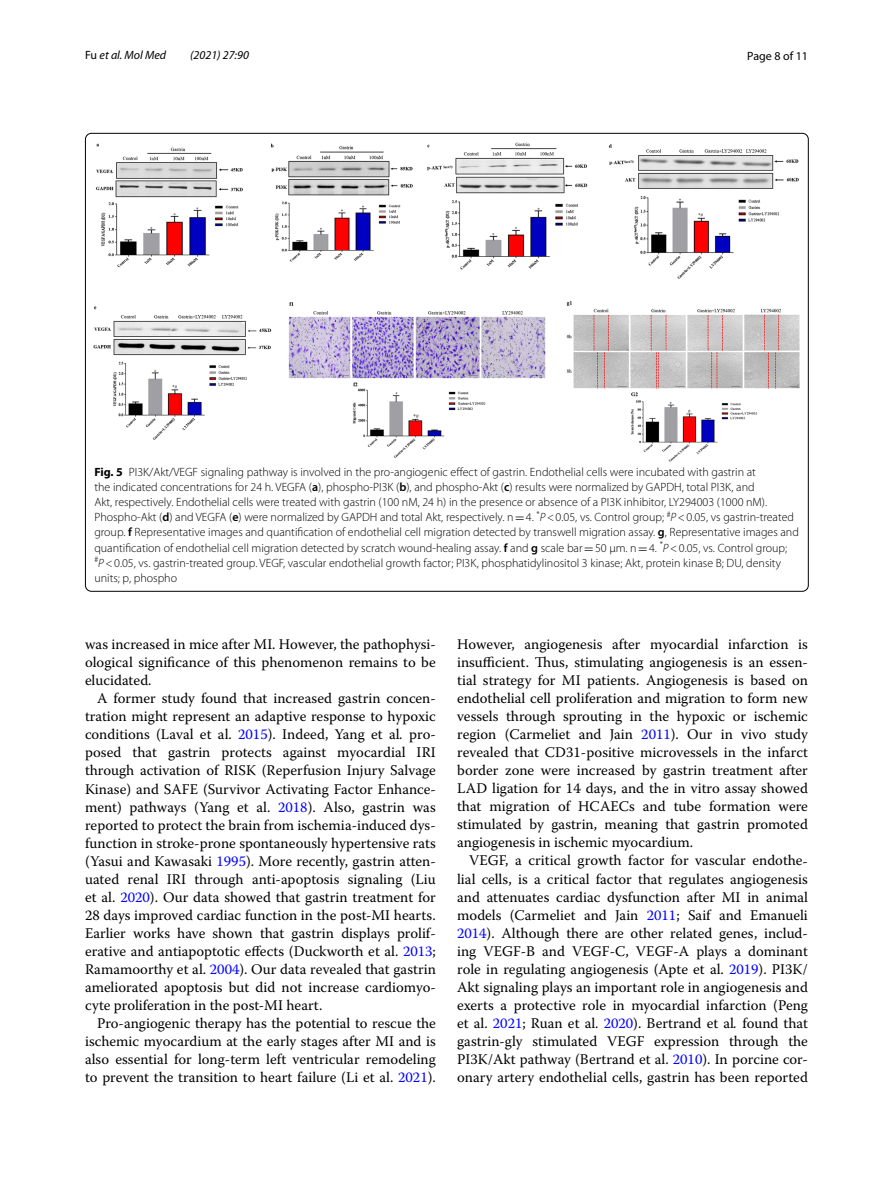
<style>
.page{position:relative;width:893px;height:1187px;background:#fff}
.page>*{position:absolute;margin:0;border:0;box-sizing:border-box;transform-origin:0 0}
.t1{font:14.7px/18px "Warnock Pro";color:#000;text-align:justify}
.t2{font:300 12px/15px "Myriad Pro";color:#000}
.t3{font:italic 12px "Myriad Pro";color:#000}
.t4{font:12px "Myriad Pro";color:#000}
.s1{font-style:normal}
.s2{font-weight:700}
.s3{font-weight:600}
.s4{font-family:"MTSY";font-weight:400}
.s5{font-style:italic}
.s6{color:#00f}
</style>
<div class="page">
<img style="left:94px;top:142px;width:706px;height:319px">
<p class="t3" style="left:85px;top:48px;width:83px"><span class="s1">Fu</span> et al. Mol Med</p>
<p class="t3" style="left:190px;top:48px;width:60px">(2021) 27:90</p>
<p class="t4" style="left:747px;top:48px;width:62px">Page 8 of 11</p>
<p class="t2" style="left:94px;top:465px;width:706px"><span class="s2">Fig. 5</span> PI3K/Akt/VEGF signaling pathway is involved in the pro-angiogenic effect of gastrin. Endothelial cells were incubated with gastrin at<br>the indicated concentrations for 24 h. VEGFA (<span class="s3">a</span>), phospho-PI3K (<span class="s3">b</span>), and phospho-Akt (<span class="s3">c</span>) results were normalized by GAPDH, total PI3K, and<br>Akt, respectively. Endothelial cells were treated with gastrin (100 nM, 24 h) in the presence or absence of a PI3K inhibitor, LY294003 (1000 nM).<br>Phospho-Akt (<span class="s3">d</span>) and VEGFA (<span class="s3">e</span>) were normalized by GAPDH and total Akt, respectively. n<span class="s4">=</span>4. <sup>*</sup><span class="s5">P</span>&lt;0.05, vs. Control group; <sup>#</sup><span class="s5">P</span>&lt;0.05, vs gastrin-treated group. <span class="s3">f</span> Representative images and quantification of endothelial cell migration detected by transwell migration assay. <span class="s3">g</span>, Representative images and quantification of endothelial cell migration detected by scratch wound-healing assay. <span class="s3">f</span> and <span class="s3">g</span> scale bar<span class="s4">=</span>50 µm. n<span class="s4">=</span>4. <sup>*</sup><span class="s5">P</span>&lt;0.05, vs. Control group; <sup>#</sup><span class="s5">P</span>&lt;0.05, vs. gastrin-treated group. VEGF, vascular endothelial growth factor; PI3K, phosphatidylinositol 3 kinase; Akt, protein kinase B; DU, density units; p, phospho</p>
<p class="t1" style="left:85px;top:635px;width:352px">was increased in mice after MI. However, the pathophysi&shy;ological significance of this phenomenon remains to be elucidated.</p>
<p class="t1" style="left:85px;top:689px;width:352px;text-indent:12px">A former study found that increased gastrin concen&shy;tration might represent an adaptive response to hypoxic conditions (Laval et al. <span class="s6">2015</span>). Indeed, Yang et al<span class="s5">.</span> pro&shy;posed that gastrin protects against myocardial IRI through activation of RISK (Reperfusion Injury Salvage Kinase) and SAFE (Survivor Activating Factor Enhance&shy;ment) pathways (Yang et al. <span class="s6">2018</span>). Also, gastrin was reported to protect the brain from ischemia-induced dys&shy;function in stroke-prone spontaneously hypertensive rats (Yasui and Kawasaki <span class="s6">1995</span>). More recently, gastrin atten&shy;uated renal IRI through anti-apoptosis signaling (Liu et al. <span class="s6">2020</span>). Our data showed that gastrin treatment for 28 days improved cardiac function in the post-MI hearts.<br>Earlier works have shown that gastrin displays prolif&shy;erative and antiapoptotic effects (Duckworth et al. <span class="s6">2013</span>; Ramamoorthy et al. <span class="s6">2004</span>). Our data revealed that gastrin ameliorated apoptosis but did not increase cardiomyo&shy;cyte proliferation in the post-MI heart.</p>
<p class="t1" style="left:85px;top:1013px;width:352px;text-indent:12px">Pro-angiogenic therapy has the potential to rescue the ischemic myocardium at the early stages after MI and is also essential for long-term left ventricular remodeling to prevent the transition to heart failure (Li et al. <span class="s6">2021</span>).</p>
<p class="t1" style="left:457px;top:635px;width:352px">However, angiogenesis after myocardial infarction is insufficient. Thus, stimulating angiogenesis is an essen&shy;tial strategy for MI patients. Angiogenesis is based on endothelial cell proliferation and migration to form new vessels through sprouting in the hypoxic or ischemic region (Carmeliet and Jain <span class="s6">2011</span>). Our in vivo study revealed that CD31-positive microvessels in the infarct border zone were increased by gastrin treatment after LAD ligation for 14 days, and the in vitro assay showed that migration of HCAECs and tube formation were stimulated by gastrin, meaning that gastrin promoted angiogenesis in ischemic myocardium.</p>
<p class="t1" style="left:457px;top:851px;width:352px;text-indent:12px">VEGF, a critical growth factor for vascular endothe&shy;lial cells, is a critical factor that regulates angiogenesis and attenuates cardiac dysfunction after MI in animal models (Carmeliet and Jain <span class="s6">2011</span>; Saif and Emanueli <span class="s6">2014</span>). Although there are other related genes, includ&shy;ing VEGF-B and VEGF-C, VEGF-A plays a dominant role in regulating angiogenesis (Apte et al. <span class="s6">2019</span>). PI3K/ Akt signaling plays an important role in angiogenesis and exerts a protective role in myocardial infarction (Peng et al. <span class="s6">2021</span>; Ruan et al. <span class="s6">2020</span>). Bertrand et al<span class="s5">.</span> found that gastrin-gly stimulated VEGF expression through the PI3K/Akt pathway (Bertrand et al. <span class="s6">2010</span>). In porcine cor&shy;onary artery endothelial cells, gastrin has been reported</p>
</div>
